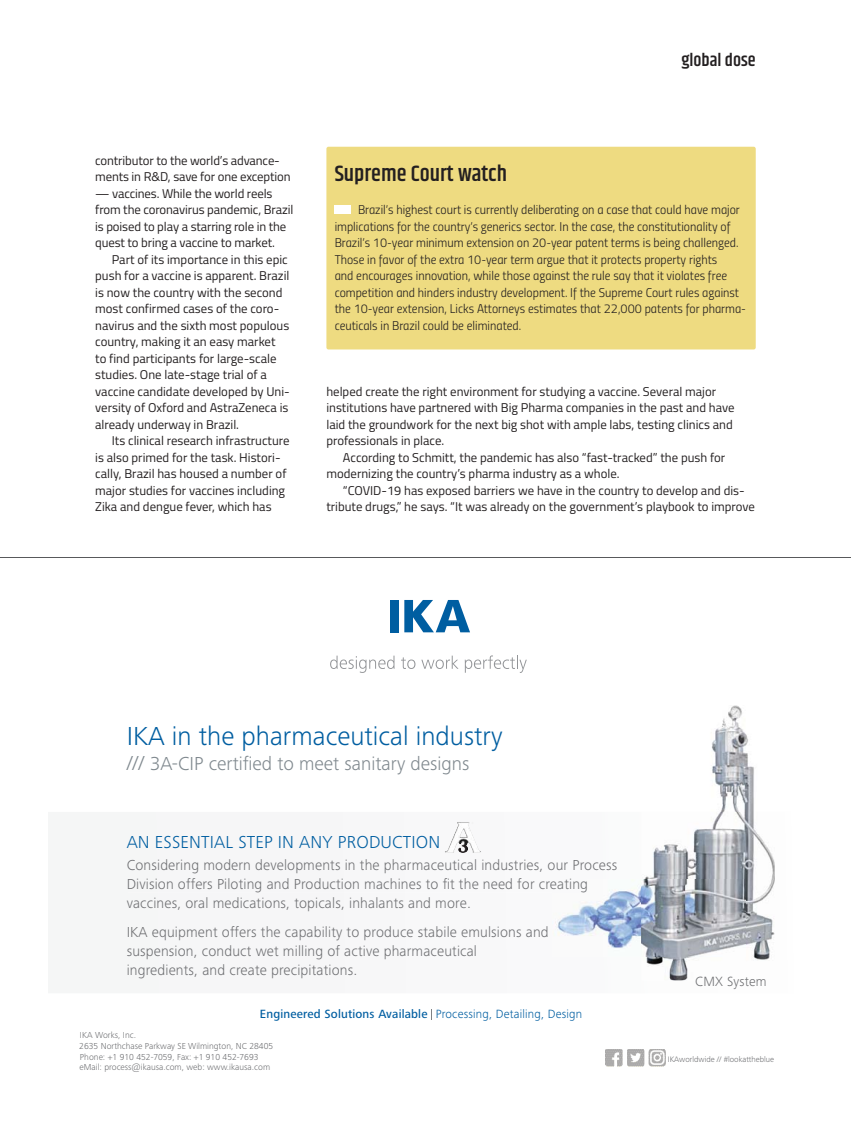
<style>
.page{position:relative;width:851px;height:1134px;background:#fff}
.page>*{position:absolute;margin:0;border:0;box-sizing:border-box;transform-origin:0 0}
.t1{font:300 27px "Frutiger Next IKA";color:#005ea1}
.t2{font:700 22.5px "Khand";color:#231f20}
.t3{font:300 19.5px "Frutiger Next IKA";color:#7f888e}
.t4{font:300 18px "Frutiger Next IKA";letter-spacing:.01em;color:#005ea1}
.t5{font:700 18px "Khand";color:#231f20}
.t6{font:300 15px/19.2px "Frutiger Next IKA";letter-spacing:.01em;color:#6d6e71}
.t7{font:300 13.8px "Frutiger Next IKA";letter-spacing:.015em;color:#6d6e71}
.t8{font:12.75px/16.5px "Titillium";color:#231f20}
.t9{font:12.75px/16.5px "Titillium Light Upright";color:#231f20}
.t10{font:500 12.3px "Frutiger Next IKA";letter-spacing:.015em;color:#005ea1}
.t11{font:300 9px/10.8px "Frutiger Next IKA";color:#6d6e71}
.t12{font:300 8.25px "Frutiger Next IKA";color:#6d6e71}
.s1{font-size:21px}
.s2{color:#6d6f71}
.s3{font-weight:300}
</style>
<div class="page">
<div style="left:326px;top:147px;width:429px;height:202px;background:#eedb81;border-radius:2px"></div>
<div style="left:334px;top:206px;width:17px;height:8px;background:#fff"></div>
<div style="left:390px;top:600px;width:8px;height:32px;background:#005ea1"></div>
<svg style="left:404px;top:600px;width:66px;height:32px"></svg>
<svg style="left:330px;top:656px;width:64px;height:17px"></svg>
<svg style="left:401px;top:657px;width:14px;height:12px"></svg>
<svg style="left:421px;top:656px;width:37px;height:13px"></svg>
<svg style="left:464px;top:655px;width:62px;height:18px"></svg>
<img style="left:552px;top:879px;width:89px;height:70px">
<img style="left:552px;top:879px;width:35px;height:13px">
<img style="left:641px;top:706px;width:133px;height:274px">
<img style="left:445px;top:822px;width:36px;height:31px">
<img style="left:605px;top:1050px;width:61px;height:16px">
<hr style="left:0;top:557px;width:850px;height:1px;background:#58595b">
<h3 class="t5" style="left:681px;top:53px;width:76px">global dose</h3>
<p class="t8" style="left:95px;top:154px;width:197px">contributor to the world’s advance&shy;ments in R&amp;D, save for one exception</p>
<p class="t8" style="left:95px;top:187px;width:199px">— vaccines. While the world reels from the coronavirus pandemic, Brazil is poised to play a starring role in the quest to bring a vaccine to market.</p>
<p class="t8" style="left:95px;top:253px;width:196px;text-indent:16px">Part of its importance in this epic push for a vaccine is apparent. Brazil is now the country with the second most confirmed cases of the coro&shy;navirus and the sixth most populous country, making it an easy market to find participants for large-scale studies. One late-stage trial of a vaccine candidate developed by Uni&shy;versity of Oxford and AstraZeneca is already underway in Brazil.</p>
<p class="t8" style="left:95px;top:434px;width:196px;text-indent:16px">Its clinical research infrastructure is also primed for the task. Histori&shy;cally, Brazil has housed a number of major studies for vaccines including Zika and dengue fever, which has</p>
<h2 class="t2" style="left:334px;top:165px;width:174px">Supreme Court watch</h2>
<p class="t9" style="left:334px;top:203px;width:413px;text-indent:23px">Brazil’s highest court is currently deliberating on a case that could have major implications for the country’s generics sector. In the case, the constitutionality of Brazil’s 10-year minimum extension on 20-year patent terms is being challenged.<br>Those in favor of the extra 10-year term argue that it protects property rights<br>and encourages innovation, while those against the rule say that it violates free competition and hinders industry development. If the Supreme Court rules against the 10-year extension, Licks Attorneys estimates that 22,000 patents for pharma&shy;ceuticals in Brazil could be eliminated.</p>
<p class="t8" style="left:326px;top:385px;width:409px">helped create the right environment for studying a vaccine. Several major institutions have partnered with Big Pharma companies in the past and have laid the groundwork for the next big shot with ample labs, testing clinics and professionals in place.</p>
<p class="t8" style="left:326px;top:451px;width:400px;text-indent:16px">According to Schmitt, the pandemic has also “fast-tracked” the push for modernizing the country’s pharma industry as a whole.</p>
<p class="t8" style="left:326px;top:484px;width:430px;text-align:center">“COVID-19 has exposed barriers we have in the country to develop and dis&shy;tribute drugs,” he says. “It was already on the government’s playbook to improve</p>
<h1 class="t1" style="left:127px;top:723px;width:377px">IKA in the pharmaceutical industry</h1>
<h3 class="t3" style="left:127px;top:754px;width:344px"><span class="s1">///</span> 3A-CIP certified to meet sanitary designs</h3>
<h3 class="t4" style="left:127px;top:833px;width:315px">AN ESSENTIAL STEP IN ANY PRODUCTION</h3>
<p class="t6" style="left:127px;top:856px;width:492px">Considering modern developments in the pharmaceutical industries, our Process<br>Division offers Piloting and Production machines to fit the need for cr<span class="s2">eating </span>vaccines, oral medications, topicals, inhalants and more.</p>
<p class="t6" style="left:127px;top:923px;width:423px">IKA equipment offers the capability to produce stabile emulsions and suspension, conduct wet milling of active pharmaceutical ingredients, and create precipitations.</p>
<p class="t10" style="left:260px;top:1008px;width:324px">Engineered Solutions Available <span class="s3">Processing, Detailing, Design</span></p>
<p class="t11" style="left:79px;top:1030px;width:195px">IKA Works, Inc.<br>2635 Northchase Parkway SE Wilmington, NC 28405<br>Phone: +1 910 452-7059, Fax: +1 910 452-7693 eMail: process@ikausa.com, web: www.ikausa.com</p>
<p class="t7" style="left:695px;top:975px;width:73px">CMX System</p>
<p class="t12" style="left:667px;top:1055px;width:108px">IKAworldwide // #lookattheblue</p>
</div>
